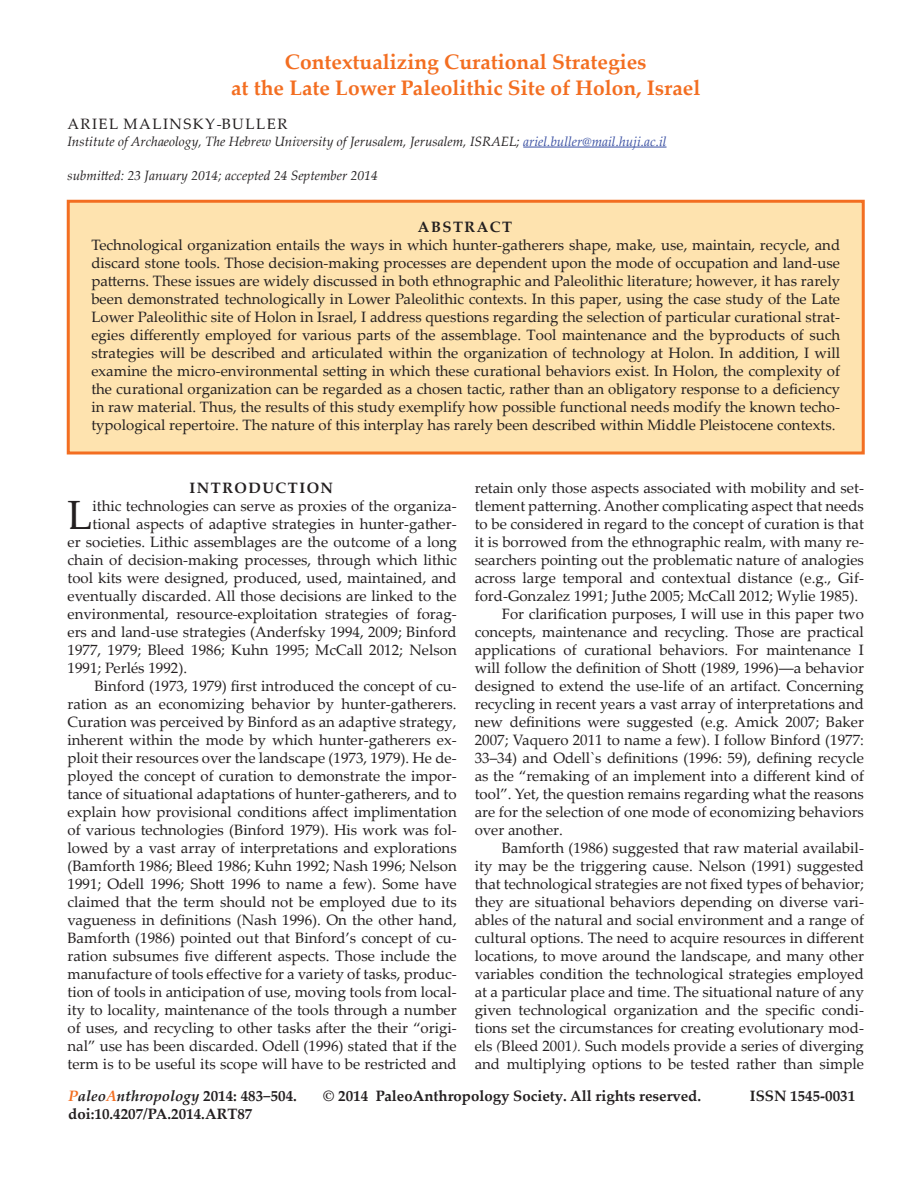
<style>
.page{position:relative;width:918px;height:1188px;background:#fff}
.page>*{position:absolute;margin:0;border:0;box-sizing:border-box;transform-origin:0 0}
.article_first_paragr{font:40.8px "Palatino Linotype";color:#231f20}
.t1{font:700 21px "Palatino Linotype";color:#f36e21}
.article_paragraph{font:15px/18px "Palatino Linotype";color:#231f20;text-align:justify}
.article_abstract_fir{font:15px/18px "Palatino Linotype";color:#231f20;text-align:justify}
.article_first_paragr-2{font:15px "Palatino Linotype";color:#231f20}
.t2{font:700 15px "Palatino Linotype";color:#231f20}
.t3{font:italic 700 15px "Palatino Linotype";color:#231f20}
.t4{font:700 15px "Palatino Linotype";letter-spacing:.1em;color:#231f20}
.article_paragraph-2{font:15px "Palatino Linotype";letter-spacing:.1em;color:#231f20}
.figure_caption{font:italic 13.5px "Palatino Linotype";color:#231f20}
.s1{color:#3b51a3}
.s2{font-style:italic}
.s3{color:#f36e21}
.s4{font-style:normal}
</style>
<div class="page">
<div style="left:68px;top:201px;width:795px;height:252px;background:#fee3af"></div>
<div style="left:67px;top:200px;width:798px;height:254px;border:3px solid #f36e21"></div>
<hr style="left:523px;top:147px;width:144px;height:1px;background:#3b51a3">
<p class="t1" style="left:285px;top:47px;width:363px">Contextualizing Curational Strategies</p>
<p class="t1" style="left:231px;top:73px;width:471px">at the Late Lower Paleolithic Site of Holon, Israel</p>
<p class="article_paragraph-2" style="left:68px;top:114px;width:221px">ARIEL MALINSKY-BULLER</p>
<p class="figure_caption" style="left:68px;top:131px;width:601px">Institute of Archaeology, The Hebrew University of Jerusalem, Jerusalem, ISRAEL; <span class="s1">ariel.buller@mail.huji.ac.il</span></p>
<p class="figure_caption" style="left:68px;top:166px;width:312px">submitted: 23 January 2014; accepted 24 September 2014</p>
<p class="t4" style="left:418px;top:216px;width:96px">ABSTRACT</p>
<p class="article_abstract_fir" style="left:91px;top:235px;width:750px">Technological organization entails the ways in which hunter-gatherers shape, make, use, maintain, recycle, and discard stone tools. Those decision-making processes are dependent upon the mode of occupation and land-use patterns. These issues are widely discussed in both ethnographic and Paleolithic literature; however, it has rarely been demonstrated technologically in Lower Paleolithic contexts. In this paper, using the case study of the Late Lower Paleolithic site of Holon in Israel, I address questions regarding the selection of particular curational strat&shy;egies differently employed for various parts of the assemblage. Tool maintenance and the byproducts of such strategies will be described and articulated within the organization of technology at Holon. In addition, I will examine the micro-environmental setting in which these curational behaviors exist. In Holon, the complexity of the curational organization can be regarded as a chosen tactic, rather than an obligatory response to a deficiency in raw material. Thus, the results of this study exemplify how possible functional needs modify the known techo&shy;typological repertoire. The nature of this interplay has rarely been described within Middle Pleistocene contexts.</p>
<p class="t4" style="left:190px;top:477px;width:145px">INTRODUCTION</p>
<p class="article_first_paragr" style="left:68px;top:486px;width:26px">L</p>
<p class="article_first_paragr-2" style="left:92px;top:495px;width:366px">ithic technologies can serve as proxies of the organiza-</p>
<p class="article_first_paragr-2" style="left:92px;top:513px;width:366px">tional aspects of adaptive strategies in hunter-gather-</p>
<p class="article_first_paragr-2" style="left:68px;top:531px;width:391px">er societies. Lithic assemblages are the outcome of a long</p>
<p class="article_first_paragr-2" style="left:68px;top:549px;width:391px">chain of decision-making processes, through which lithic</p>
<p class="article_first_paragr-2" style="left:68px;top:567px;width:391px">tool kits were designed, produced, used, maintained, and</p>
<p class="article_first_paragr-2" style="left:68px;top:585px;width:391px">eventually discarded. All those decisions are linked to the</p>
<p class="article_first_paragr-2" style="left:68px;top:603px;width:391px">environmental, resource-exploitation strategies of forag-</p>
<p class="article_first_paragr-2" style="left:68px;top:621px;width:391px">ers and land-use strategies (Anderfsky 1994, 2009; Binford</p>
<p class="article_first_paragr-2" style="left:68px;top:639px;width:391px">1977, 1979; Bleed 1986; Kuhn 1995; McCall 2012; Nelson</p>
<p class="article_first_paragr-2" style="left:68px;top:657px;width:121px">1991; Perlés 1992).</p>
<p class="article_paragraph" style="left:68px;top:676px;width:391px;text-indent:27px">Binford (1973, 1979) first introduced the concept of cu&shy;ration as an economizing behavior by hunter-gatherers.<br>Curation was perceived by Binford as an adaptive strategy, inherent within the mode by which hunter-gatherers ex&shy;ploit their resources over the landscape (1973, 1979). He de&shy;ployed the concept of curation to demonstrate the impor&shy;tance of situational adaptations of hunter-gatherers, and to explain how provisional conditions affect implimentation of various technologies (Binford 1979). His work was fol&shy;lowed by a vast array of interpretations and explorations (Bamforth 1986; Bleed 1986; Kuhn 1992; Nash 1996; Nelson 1991; Odell 1996; Shott 1996 to name a few). Some have claimed that the term should not be employed due to its vagueness in definitions (Nash 1996). On the other hand, Bamforth (1986) pointed out that Binford’s concept of cu&shy;ration subsumes five different aspects. Those include the manufacture of tools effective for a variety of tasks, produc&shy;tion of tools in anticipation of use, moving tools from local&shy;ity to locality, maintenance of the tools through a number of uses, and recycling to other tasks after the their “origi&shy;nal” use has been discarded. Odell (1996) stated that if the term is to be useful its scope will have to be restricted and</p>
<p class="article_paragraph" style="left:475px;top:478px;width:391px">retain only those aspects associated with mobility and set&shy;tlement patterning. Another complicating aspect that needs to be considered in regard to the concept of curation is that it is borrowed from the ethnographic realm, with many re&shy;searchers pointing out the problematic nature of analogies across large temporal and contextual distance (e.g., Gif&shy;ford-Gonzalez 1991; Juthe 2005; McCall 2012; Wylie 1985).</p>
<p class="article_paragraph" style="left:475px;top:604px;width:391px;text-indent:27px">For clarification purposes, I will use in this paper two concepts, maintenance and recycling. Those are practical applications of curational behaviors. For maintenance I will follow the definition of Shott (1989, 1996)―a behavior designed to extend the use-life of an artifact. Concerning recycling in recent years a vast array of interpretations and new definitions were suggested (e.g. Amick 2007; Baker 2007; Vaquero 2011 to name a few). I follow Binford (1977:<br>33–34) and Odell`s definitions (1996: 59), defining recycle as the “remaking of an implement into a different kind of tool”. Yet, the question remains regarding what the reasons are for the selection of one mode of economizing behaviors over another.</p>
<p class="article_paragraph" style="left:475px;top:838px;width:391px;text-indent:27px">Bamforth (1986) suggested that raw material availabil&shy;ity may be the triggering cause. Nelson (1991) suggested that technological strategies are not fixed types of behavior; they are situational behaviors depending on diverse vari&shy;ables of the natural and social environment and a range of cultural options. The need to acquire resources in different locations, to move around the landscape, and many other variables condition the technological strategies employed at a particular place and time. The situational nature of any given technological organization and the specific condi&shy;tions set the circumstances for creating evolutionary mod&shy;els <span class="s2">(</span>Bleed 2001<span class="s2">).</span> Such models provide a series of diverging and multiplying options to be tested rather than simple</p>
<p class="t3" style="left:68px;top:1085px;width:230px"><span class="s3">P</span>aleo<span class="s3">A</span>nthropology <span class="s4">2014: 483−504.</span></p>
<p class="t2" style="left:323px;top:1085px;width:379px">© 2014 PaleoAnthropology Society. All rights reserved.</p>
<p class="t2" style="left:750px;top:1085px;width:107px">ISSN 1545-0031</p>
<p class="t2" style="left:68px;top:1103px;width:186px">doi:10.4207/PA.2014.ART87</p>
</div>
